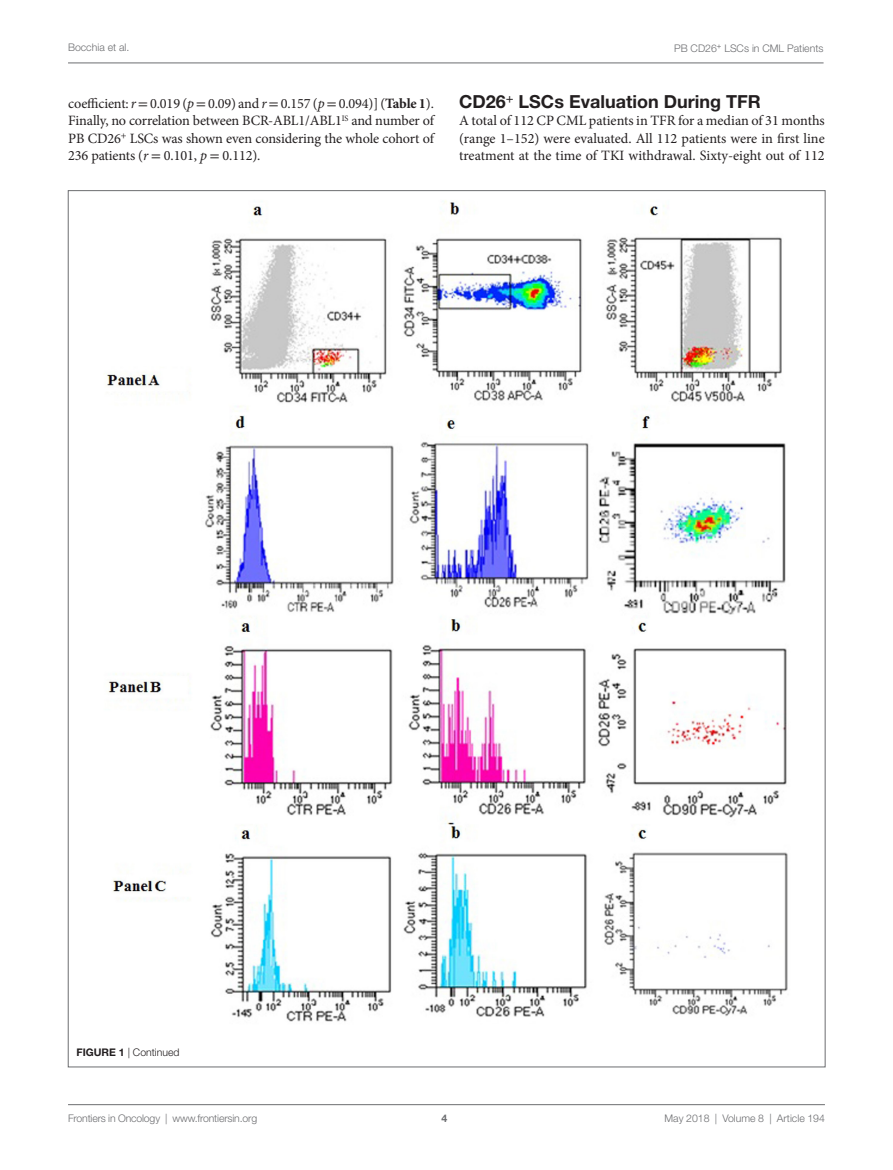
<style>
.page{position:relative;width:893px;height:1170px;background:#fff}
.page>*{position:absolute;margin:0;border:0;box-sizing:border-box;transform-origin:0 0}
.t1{font:700 18px "Helvetica Neue LT Std";color:#231f20}
.t2{font:14.25px/17.2px "Minion Pro";letter-spacing:-.01em;color:#231f20;text-align:justify}
.t3{font:300 10.5px "Helvetica Neue LT Std";color:#6c6d70}
.t4{font:300 10.5px "Helvetica Neue LT Std";color:#231f20}
.t5{font:700 10.5px "Helvetica Neue LT Std";color:#6c6d70}
.s1{font-style:italic}
.s2{font-family:"STIX General"}
.s3{font-weight:700}
</style>
<div class="page">
<img style="left:104px;top:200px;width:684px;height:822px">
<hr style="left:68px;top:63px;width:756px;height:1px;background:#6c6d70">
<hr style="left:68px;top:1104px;width:757px;height:1px;background:#6c6d70">
<p class="t3" style="left:68px;top:41px;width:63px">Bocchia et al.</p>
<p class="t3" style="left:674px;top:42px;width:151px">PB CD26<sup>+</sup> LSCs in CML Patients</p>
<p class="t2" style="left:68px;top:95px;width:367px">coefficient: <span class="s1">r</span> <span class="s2">=</span> 0.019 (<span class="s1">p</span> <span class="s2">=</span> 0.09) and <span class="s1">r</span> <span class="s2">=</span> 0.157 (<span class="s1">p</span> <span class="s2">=</span> 0.094)] (<span class="s3">Table 1</span>).<br>Finally, no correlation between BCR-ABL1/ABL1<sup>IS</sup> and number of PB CD26<sup>+</sup> LSCs was shown even considering the whole cohort of 236 patients (<span class="s1">r</span> <span class="s2">=</span> 0.101, <span class="s1">p</span> <span class="s2">=</span> 0.112).</p>
<p class="t1" style="left:459px;top:90px;width:72px">CD26<sup>+</sup> LSC</p>
<p class="t1" style="left:554px;top:90px;width:206px">s Evaluation During TFR</p>
<p class="t2" style="left:459px;top:112px;width:367px">A total of 112 CP CML patients in TFR for a median of 31 months (range 1–152) were evaluated. All 112 patients were in first line treatment at the time of TKI withdrawal. Sixty-eight out of 112</p>
<p class="t4" style="left:77px;top:1045px;width:105px"><span class="s3">Figure 1</span> | Continued</p>
<p class="t3" style="left:68px;top:1111px;width:191px">Frontiers in Oncology | www.frontiersin.org</p>
<p class="t3" style="left:664px;top:1111px;width:162px">May 2018 | Volume 8 | Article 194</p>
<p class="t5" style="left:441px;top:1111px;width:7px">4</p>
</div>
